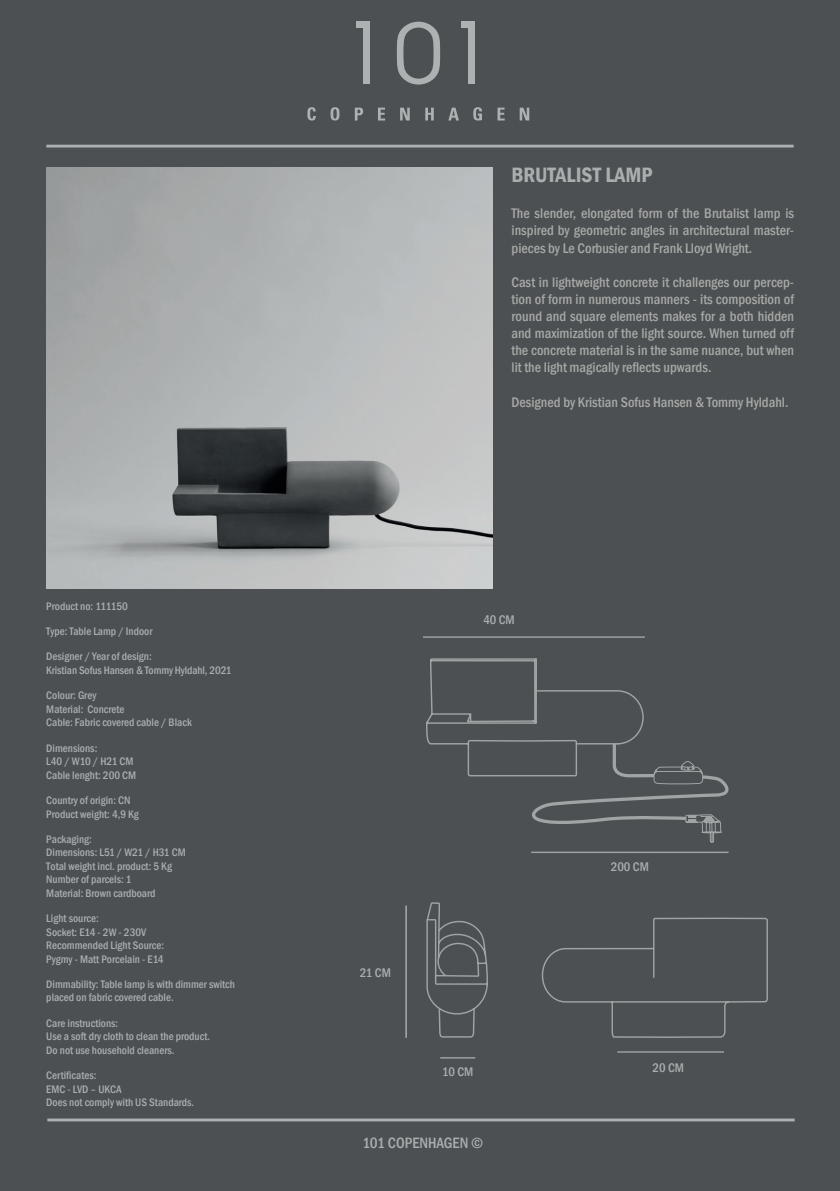
<style>
.page{position:relative;width:840px;height:1191px;background:#fff}
.page>*{position:absolute;margin:0;border:0;box-sizing:border-box;transform-origin:0 0}
.t1{font:600 condensed 21.4px "Franklin Gothic";color:#abaeaf}
.t2{font:500 condensed 15.4px "Franklin Gothic";color:#abaeaf}
.t3{font:500 condensed 14.2px/17.2px "Franklin Gothic";color:#a6a9a5;text-align:justify}
.t4{font:500 condensed 12.8px "Franklin Gothic";color:#abaeaf}
.t5{font:500 condensed 11.2px/13.4px "Franklin Gothic";color:#abaeaf}
</style>
<div class="page">
<div style="left:0;top:0;width:839px;height:1191px;background:#4c5053"></div>
<img style="left:46px;top:167px;width:379px;height:421px">
<svg style="left:396px;top:22px;width:29px;height:63px"></svg>
<div style="left:362px;top:25px;width:7px;height:59px;background:#adb1b1"></div>
<div style="left:356px;top:22px;width:13px;height:6px;background:#adb1b1"></div>
<svg style="left:307px;top:107px;width:8px;height:13px"></svg>
<svg style="left:330px;top:107px;width:9px;height:13px"></svg>
<svg style="left:354px;top:108px;width:9px;height:12px"></svg>
<svg style="left:378px;top:108px;width:7px;height:12px"></svg>
<svg style="left:400px;top:108px;width:9px;height:12px"></svg>
<hr style="left:46px;top:145px;width:747px;height:2px;background:#adb1b1">
<hr style="left:47px;top:1118px;width:747px;height:3px;background:#adb1b1">
<hr style="left:405px;top:905px;width:1px;height:133px;background:#adb1b1">
<hr style="left:617px;top:1051px;width:106px;height:1px;background:#a1a4a4">
<hr style="left:440px;top:1057px;width:35px;height:1px;background:#a1a4a4">
<hr style="left:423px;top:636px;width:221px;height:2px;background:#a1a4a4">
<svg style="left:426px;top:902px;width:342px;height:136px"></svg>
<svg style="left:425px;top:21px;width:219px;height:756px"></svg>
<svg style="left:512px;top:740px;width:217px;height:103px"></svg>
<hr style="left:531px;top:851px;width:197px;height:2px;background:#a1a4a4">
<p class="t5" style="left:46px;top:599px;width:83px">Product no: 111150</p>
<p class="t5" style="left:46px;top:624px;width:107px">Type: Table Lamp / Indoor</p>
<p class="t5" style="left:46px;top:650px;width:186px">Designer / Year of design:<br>Kristian Sofus Hansen &amp; Tommy Hyldahl, 2021</p>
<p class="t5" style="left:46px;top:689px;width:147px">Colour: Grey<br>Material: Concrete<br>Cable: Fabric covered cable / Black</p>
<p class="t5" style="left:46px;top:741px;width:91px">Dimensions:<br>L40 / W10 / H21 CM<br>Cable lenght: 200 CM</p>
<p class="t5" style="left:46px;top:793px;width:94px">Country of origin: CN<br>Product weight: 4,9 Kg</p>
<p class="t5" style="left:46px;top:832px;width:141px">Packaging:<br>Dimensions: L51 / W21 / H31 CM<br>Total weight incl. product: 5 Kg<br>Number of parcels: 1<br>Material: Brown cardboard</p>
<p class="t5" style="left:46px;top:911px;width:119px">Light source:<br>Socket: E14 - 2W - 230V<br>Recommended Light Source:<br>Pygmy - Matt Porcelain - E14</p>
<p class="t5" style="left:46px;top:977px;width:190px">Dimmability: Table lamp is with dimmer switch placed on fabric covered cable.</p>
<p class="t5" style="left:46px;top:1016px;width:165px">Care instructions:<br>Use a soft dry cloth to clean the product.<br>Do not use household cleaners.</p>
<p class="t5" style="left:46px;top:1068px;width:149px">Certificates:<br>EMC - LVD – UKCA<br>Does not comply with US Standards.</p>
<h1 class="t1" style="left:511px;top:161px;width:142px">BRUTALIST LAMP</h1>
<p class="t3" style="left:511px;top:205px;width:284px">The slender, elongated form of the Brutalist lamp is inspired by geometric angles in architectural master&shy;pieces by Le Corbusier and Frank Lloyd Wright.</p>
<p class="t3" style="left:511px;top:273px;width:284px">Cast in lightweight concrete it challenges our percep&shy;tion of form in numerous manners - its composition of round and square elements makes for a both hidden and maximization of the light source. When turned off the concrete material is in the same nuance, but when lit the light magically reflects upwards.</p>
<p class="t3" style="left:511px;top:393px;width:278px">Designed by Kristian Sofus Hansen &amp; Tommy Hyldahl.</p>
<p class="t4" style="left:483px;top:611px;width:33px">40 CM</p>
<p class="t4" style="left:360px;top:964px;width:32px">21 CM</p>
<p class="t4" style="left:610px;top:858px;width:40px">200 CM</p>
<p class="t4" style="left:442px;top:1063px;width:33px">10 CM</p>
<p class="t4" style="left:652px;top:1059px;width:33px">20 CM</p>
<h2 class="t2" style="left:362px;top:1133px;width:122px">101 COPENHAGEN ©</h2>
</div>
